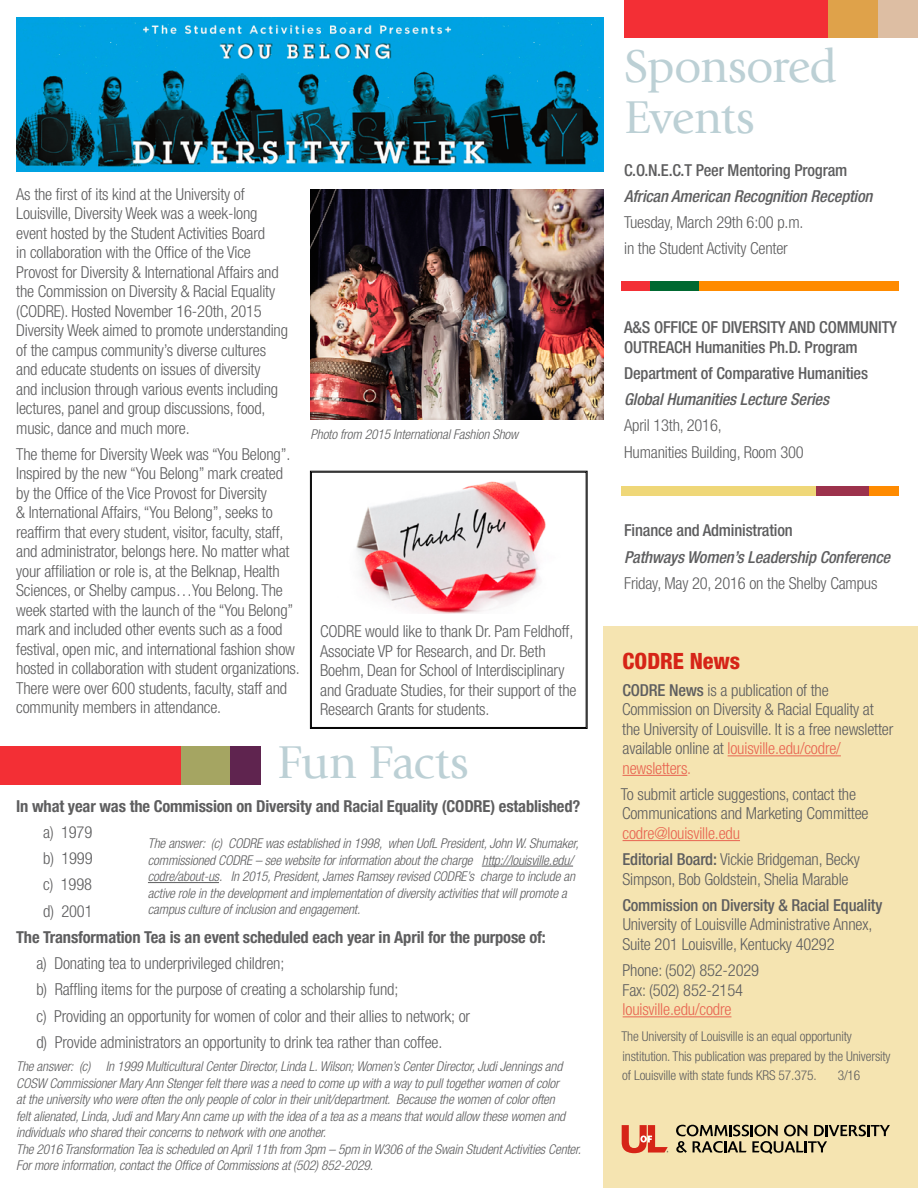
<style>
.page{position:relative;width:918px;height:1188px;background:#fff}
.page>*{position:absolute;margin:0;border:0;box-sizing:border-box;transform-origin:0 0}
.t1{font:48px/51px "Giovanni Std";letter-spacing:-.015em;color:#bcd0d5}
.body_-_preferred{font:800 condensed 22.5px "Helvetica Neue LT Std";color:#d62417}
.body_-_preferred-2{font:300 condensed 16.5px/19.5px "Helvetica Neue LT Std";letter-spacing:-.01em;color:#5e5e5f}
.body_-_preferred-3{font:500 condensed 16.5px/19.5px "Helvetica Neue LT Std";letter-spacing:-.01em;color:#5e5e5f}
.body_-_preferred-4{font:700 condensed 16.5px "Helvetica Neue LT Std";letter-spacing:-.01em;color:#5e5e5f}
.body_-_preferred-5{font:italic 500 condensed 16.5px "Helvetica Neue LT Std";letter-spacing:-.01em;color:#5e5e5f}
.body_-_preferred-6{font:300 condensed 16.5px "Helvetica Neue LT Std";letter-spacing:-.01em;color:#e86551}
.t2{font:italic 300 condensed 13.5px/16.5px "Helvetica Neue LT Std";letter-spacing:-.01em;color:#5e5e5f}
.body_-_preferred-7{font:300 condensed 13.5px/19.5px "Helvetica Neue LT Std";letter-spacing:-.01em;color:#5e5e5f}
.s1{font-weight:500}
.s2{color:#e86551}
</style>
<div class="page">
<div style="left:604px;top:626px;width:314px;height:562px;background:#f5e4b1"></div>
<hr style="left:728px;top:755px;width:113px;height:1px;background:#e86551">
<hr style="left:623px;top:775px;width:64px;height:1px;background:#e86551">
<hr style="left:623px;top:840px;width:117px;height:1px;background:#e86551">
<hr style="left:623px;top:1016px;width:108px;height:1px;background:#e86551">
<div style="left:624px;top:0;width:204px;height:37px;background:#f32f35"></div>
<div style="left:828px;top:0;width:50px;height:37px;background:#dfa24a"></div>
<div style="left:878px;top:0;width:40px;height:37px;background:#ddbea3"></div>
<div style="left:0;top:746px;width:181px;height:38px;background:#f32f35"></div>
<div style="left:181px;top:746px;width:49px;height:38px;background:#a5a562"></div>
<div style="left:230px;top:746px;width:30px;height:38px;background:#5f244f"></div>
<svg style="left:622px;top:1125px;width:46px;height:28px"></svg>
<svg style="left:676px;top:1125px;width:214px;height:29px"></svg>
<img style="left:16px;top:17px;width:588px;height:155px">
<img style="left:310px;top:190px;width:294px;height:229px">
<div style="left:699px;top:281px;width:200px;height:10px;background:#ff8b00"></div>
<div style="left:650px;top:281px;width:49px;height:10px;background:#006931"></div>
<div style="left:622px;top:281px;width:28px;height:10px;background:#f32f35"></div>
<div style="left:622px;top:486px;width:195px;height:10px;background:#efd778"></div>
<div style="left:817px;top:486px;width:52px;height:10px;background:#9c324c"></div>
<div style="left:869px;top:486px;width:30px;height:10px;background:#ff8b00"></div>
<hr style="left:482px;top:866px;width:91px;height:1px;background:#5e5e5f">
<hr style="left:148px;top:882px;width:71px;height:1px;background:#5e5e5f">
<svg style="left:310px;top:470px;width:278px;height:259px"></svg>
<div style="left:311px;top:472px;width:275px;height:256px;border:1px solid #000"></div>
<p class="body_-_preferred-2" style="left:16px;top:184px;width:273px">As the first of its kind at the University of Louisville, Diversity Week was a week-long event hosted by the Student Activities Board<br>in collaboration with the Office of the Vice Provost for Diversity &amp; International Affairs and the Commission on Diversity &amp; Racial Equality (CODRE). Hosted November 16-20th, 2015<br>Diversity Week aimed to promote understanding of the campus community’s diverse cultures and educate students on issues of diversity<br>and inclusion through various events including lectures, panel and group discussions, food, music, dance and much more.</p>
<p class="body_-_preferred-2" style="left:16px;top:444px;width:285px">The theme for Diversity Week was “You Belong”.<br>Inspired by the new “You Belong” mark created by the Office of the Vice Provost for Diversity<br>&amp; International Affairs, “You Belong”, seeks to reaffirm that every student, visitor, faculty, staff, and administrator, belongs here. No matter what your affiliation or role is, at the Belknap, Health Sciences, or Shelby campus…You Belong. The week started with the launch of the “You Belong” mark and included other events such as a food festival, open mic, and international fashion show hosted in collaboration with student organizations.<br>There were over 600 students, faculty, staff and community members in attendance.</p>
<p class="t2" style="left:310px;top:426px;width:209px">Photo from 2015 International Fashion Show</p>
<p class="body_-_preferred-2" style="left:320px;top:622px;width:258px">CODRE would like to thank Dr. Pam Feldhoff, Associate VP for Research, and Dr. Beth Boehm, Dean for School of Interdisciplinary and Graduate Studies, for their support of the Research Grants for students.</p>
<p class="t1" style="left:278px;top:737px;width:193px">Fun Facts</p>
<p class="body_-_preferred-4" style="left:16px;top:796px;width:566px">In what year was the Commission on Diversity and Racial Equality (CODRE) established?</p>
<p class="body_-_preferred-2" style="left:43px;top:822px;width:51px">a) 1979</p>
<p class="body_-_preferred-2" style="left:43px;top:848px;width:51px">b) 1999</p>
<p class="body_-_preferred-2" style="left:43px;top:875px;width:50px">c) 1998</p>
<p class="body_-_preferred-2" style="left:43px;top:901px;width:51px">d) 2001</p>
<p class="body_-_preferred-4" style="left:16px;top:927px;width:531px">The Transformation Tea is an event scheduled each year in April for the purpose of:</p>
<p class="body_-_preferred-2" style="left:36px;top:953px;width:249px">a) Donating tea to underprivileged children;</p>
<p class="body_-_preferred-2" style="left:36px;top:980px;width:363px">b) Raffling items for the purpose of creating a scholarship fund;</p>
<p class="body_-_preferred-2" style="left:36px;top:1006px;width:435px">c) Providing an opportunity for women of color and their allies to network; or</p>
<p class="body_-_preferred-2" style="left:36px;top:1032px;width:407px">d) Provide administrators an opportunity to drink tea rather than coffee.</p>
<p class="t2" style="left:16px;top:1058px;width:551px">The answer: (c) In 1999 Multicultural Center Director, Linda L. Wilson; Women’s Center Director, Judi Jennings and COSW Commissioner Mary Ann Stenger felt there was a need to come up with a way to pull together women of color at the university who were often the only people of color in their unit/department. Because the women of color often felt alienated, Linda, Judi and Mary Ann came up with the idea of a tea as a means that would allow these women and individuals who shared their concerns to network with one another.</p>
<p class="t2" style="left:16px;top:1141px;width:566px">The 2016 Transformation Tea is scheduled on April 11th from 3pm – 5pm in W306 of the Swain Student Activities Center.<br>For more information, contact the Office of Commissions at (502) 852-2029.</p>
<p class="t2" style="left:148px;top:836px;width:432px">The answer: (c) CODRE was established in 1998, when UofL President, John W. Shumaker, commissioned CODRE – see website for information about the charge http://louisville.edu/ codre/about-us. In 2015, President, James Ramsey revised CODRE’s charge to include an active role in the development and implementation of diversity activities that will promote a campus culture of inclusion and engagement.</p>
<p class="t1" style="left:624px;top:41px;width:215px">Sponsored<br>Events</p>
<p class="body_-_preferred-3" style="left:624px;top:160px;width:225px">C.O.N.E.C.T Peer Mentoring Program</p>
<p class="body_-_preferred-5" style="left:624px;top:186px;width:250px">African American Recognition Reception</p>
<p class="body_-_preferred-2" style="left:624px;top:213px;width:181px">Tuesday, March 29th 6:00 p.m.</p>
<p class="body_-_preferred-2" style="left:624px;top:239px;width:165px">in the Student Activity Center</p>
<p class="body_-_preferred-3" style="left:624px;top:317px;width:274px">A&amp;S OFFICE OF DIVERSITY AND COMMUNITY<br>OUTREACH Humanities Ph.D. Program</p>
<p class="body_-_preferred-3" style="left:624px;top:363px;width:246px">Department of Comparative Humanities</p>
<p class="body_-_preferred-5" style="left:624px;top:390px;width:206px">Global Humanities Lecture Series</p>
<p class="body_-_preferred-2" style="left:624px;top:416px;width:99px">April 13th, 2016,</p>
<p class="body_-_preferred-2" style="left:624px;top:442px;width:181px">Humanities Building, Room 300</p>
<p class="body_-_preferred-3" style="left:624px;top:521px;width:170px">Finance and Administration</p>
<p class="body_-_preferred-5" style="left:624px;top:547px;width:268px">Pathways Women’s Leadership Conference</p>
<p class="body_-_preferred-2" style="left:624px;top:573px;width:255px">Friday, May 20, 2016 on the Shelby Campus</p>
<p class="body_-_preferred" style="left:622px;top:648px;width:119px">CODRE News</p>
<p class="body_-_preferred-2" style="left:622px;top:680px;width:273px"><span class="s1">CODRE News</span> is a publication of the Commission on Diversity &amp; Racial Equality at the University of Louisville. It is a free newsletter available online at <span class="s2">louisville.edu/codre/ newsletters.</span></p>
<p class="body_-_preferred-2" style="left:621px;top:784px;width:249px">To submit article suggestions, contact the<br>Communications and Marketing Committee <span class="s2">codre@louisville.edu</span></p>
<p class="body_-_preferred-2" style="left:622px;top:849px;width:239px"><span class="s1">Editorial Board:</span> Vickie Bridgeman, Becky<br>Simpson, Bob Goldstein, Shelia Marable</p>
<p class="body_-_preferred-2" style="left:622px;top:895px;width:262px"><span class="s1">Commission on Diversity &amp; Racial Equality<br></span>University of Louisville Administrative Annex,<br>Suite 201 Louisville, Kentucky 40292</p>
<p class="body_-_preferred-2" style="left:623px;top:960px;width:138px">Phone: (502) 852-2029</p>
<p class="body_-_preferred-2" style="left:623px;top:980px;width:122px">Fax: (502) 852-2154</p>
<p class="body_-_preferred-6" style="left:623px;top:1000px;width:110px">louisville.edu/codre</p>
<p class="body_-_preferred-7" style="left:621px;top:1027px;width:271px">The University of Louisville is an equal opportunity institution. This publication was prepared by the University of Louisville with state funds KRS 57.375.</p>
<p class="body_-_preferred-7" style="left:838px;top:1066px;width:24px">3/16</p>
</div>
